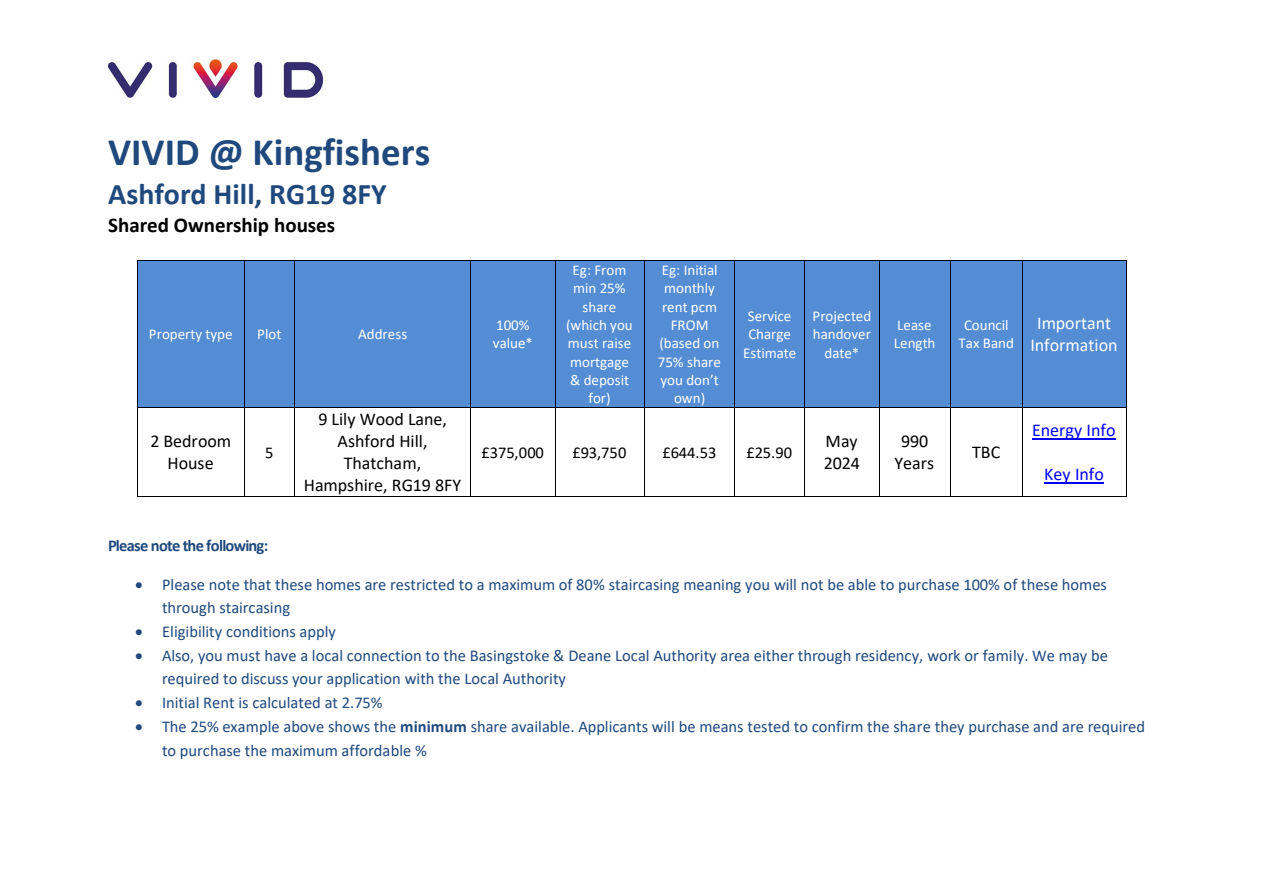
<style>
.page{position:relative;width:1263px;height:893px;background:#fff}
.page>*{position:absolute;margin:0;border:0;box-sizing:border-box;transform-origin:0 0}
.t1{font:700 39px "Calibri";color:#1f497d}
.t2{font:700 30px "Calibri";color:#1f497d}
.t3{font:700 21px "Calibri";color:#000}
.t4{font:18px/22.2px "Calibri";color:#000;text-align:center}
.t5{font:18px/21.8px "Calibri";color:#fff;text-align:center}
.t6{font:18px "Calibri";color:#00f}
.t7{font:16.5px/23.2px "Calibri";color:#1f497d}
.t8{font:16.5px "Calibri";letter-spacing:-.005em;color:#000}
.t9{font:700 16.5px "Calibri";letter-spacing:-.04em;color:#1f497d}
.t10{font:15px/18.3px "Calibri";color:#fff;text-align:center}
.s1{font-weight:700}
</style>
<div class="page">
<img style="left:108px;top:60px;width:215px;height:38px">
<div style="left:138px;top:261px;width:106px;height:146px;background:#548dd4"></div>
<div style="left:245px;top:261px;width:49px;height:146px;background:#548dd4"></div>
<div style="left:295px;top:261px;width:175px;height:146px;background:#548dd4"></div>
<div style="left:471px;top:261px;width:84px;height:146px;background:#548dd4"></div>
<div style="left:556px;top:261px;width:88px;height:146px;background:#548dd4"></div>
<div style="left:644px;top:261px;width:90px;height:146px;background:#548dd4"></div>
<div style="left:735px;top:261px;width:69px;height:146px;background:#548dd4"></div>
<div style="left:805px;top:261px;width:74px;height:146px;background:#548dd4"></div>
<div style="left:880px;top:261px;width:70px;height:146px;background:#548dd4"></div>
<div style="left:951px;top:261px;width:71px;height:146px;background:#548dd4"></div>
<div style="left:1023px;top:261px;width:103px;height:146px;background:#548dd4"></div>
<hr style="left:138px;top:260px;width:106px;height:1px;background:#000">
<hr style="left:245px;top:260px;width:49px;height:1px;background:#000">
<hr style="left:295px;top:260px;width:175px;height:1px;background:#000">
<hr style="left:471px;top:260px;width:84px;height:1px;background:#000">
<hr style="left:556px;top:260px;width:88px;height:1px;background:#000">
<hr style="left:644px;top:260px;width:90px;height:1px;background:#000">
<hr style="left:735px;top:260px;width:69px;height:1px;background:#000">
<hr style="left:805px;top:260px;width:74px;height:1px;background:#000">
<hr style="left:880px;top:260px;width:70px;height:1px;background:#000">
<hr style="left:951px;top:260px;width:71px;height:1px;background:#000">
<hr style="left:1023px;top:260px;width:103px;height:1px;background:#000">
<hr style="left:137px;top:261px;width:1px;height:146px;background:#000">
<hr style="left:244px;top:261px;width:1px;height:146px;background:#000">
<hr style="left:294px;top:261px;width:1px;height:146px;background:#000">
<hr style="left:470px;top:261px;width:1px;height:146px;background:#000">
<hr style="left:555px;top:261px;width:1px;height:146px;background:#000">
<hr style="left:644px;top:261px;width:1px;height:146px;background:#000">
<hr style="left:734px;top:261px;width:1px;height:146px;background:#000">
<hr style="left:804px;top:261px;width:1px;height:146px;background:#000">
<hr style="left:879px;top:261px;width:1px;height:146px;background:#000">
<hr style="left:950px;top:261px;width:1px;height:146px;background:#000">
<hr style="left:1022px;top:261px;width:1px;height:146px;background:#000">
<hr style="left:1126px;top:261px;width:1px;height:146px;background:#000">
<hr style="left:1032px;top:438px;width:84px;height:1px;background:#00f">
<hr style="left:1044px;top:482px;width:60px;height:1px;background:#00f">
<hr style="left:138px;top:407px;width:106px;height:1px;background:#000">
<hr style="left:245px;top:407px;width:49px;height:1px;background:#000">
<hr style="left:295px;top:407px;width:175px;height:1px;background:#000">
<hr style="left:471px;top:407px;width:84px;height:1px;background:#000">
<hr style="left:556px;top:407px;width:88px;height:1px;background:#000">
<hr style="left:644px;top:407px;width:90px;height:1px;background:#000">
<hr style="left:735px;top:407px;width:69px;height:1px;background:#000">
<hr style="left:805px;top:407px;width:74px;height:1px;background:#000">
<hr style="left:880px;top:407px;width:70px;height:1px;background:#000">
<hr style="left:951px;top:407px;width:71px;height:1px;background:#000">
<hr style="left:1023px;top:407px;width:103px;height:1px;background:#000">
<hr style="left:137px;top:408px;width:1px;height:88px;background:#000">
<hr style="left:138px;top:496px;width:106px;height:1px;background:#000">
<hr style="left:244px;top:408px;width:1px;height:88px;background:#000">
<hr style="left:245px;top:496px;width:49px;height:1px;background:#000">
<hr style="left:294px;top:408px;width:1px;height:88px;background:#000">
<hr style="left:295px;top:496px;width:175px;height:1px;background:#000">
<hr style="left:470px;top:408px;width:1px;height:88px;background:#000">
<hr style="left:471px;top:496px;width:84px;height:1px;background:#000">
<hr style="left:555px;top:408px;width:1px;height:88px;background:#000">
<hr style="left:556px;top:496px;width:88px;height:1px;background:#000">
<hr style="left:644px;top:408px;width:1px;height:88px;background:#000">
<hr style="left:644px;top:496px;width:90px;height:1px;background:#000">
<hr style="left:734px;top:408px;width:1px;height:88px;background:#000">
<hr style="left:735px;top:496px;width:69px;height:1px;background:#000">
<hr style="left:804px;top:408px;width:1px;height:88px;background:#000">
<hr style="left:805px;top:496px;width:74px;height:1px;background:#000">
<hr style="left:879px;top:408px;width:1px;height:88px;background:#000">
<hr style="left:880px;top:496px;width:70px;height:1px;background:#000">
<hr style="left:950px;top:408px;width:1px;height:88px;background:#000">
<hr style="left:951px;top:496px;width:71px;height:1px;background:#000">
<hr style="left:1022px;top:408px;width:1px;height:88px;background:#000">
<hr style="left:1023px;top:496px;width:103px;height:1px;background:#000">
<hr style="left:1126px;top:408px;width:1px;height:88px;background:#000">
<p class="t1" style="left:108px;top:136px;width:324px">VIVID @ Kingfishers</p>
<p class="t2" style="left:108px;top:182px;width:280px">Ashford Hill, RG19 8FY</p>
<p class="t3" style="left:108px;top:216px;width:229px">Shared Ownership houses</p>
<p class="t10" style="left:149px;top:326px;width:85px">Property type</p>
<p class="t10" style="left:257px;top:326px;width:26px">Plot</p>
<p class="t10" style="left:358px;top:326px;width:50px">Address</p>
<p class="t10" style="left:493px;top:317px;width:42px;text-align:left">100% value*</p>
<p class="t10" style="left:566px;top:262px;width:68px">Eg: From min 25% share (which you must raise mortgage &amp; deposit for)</p>
<p class="t10" style="left:658px;top:262px;width:64px">Eg: Initial monthly rent pcm<br>FROM (based on<br>75% share you don’t own)</p>
<p class="t10" style="left:743px;top:308px;width:55px">Service<br>Charge<br>Estimate</p>
<p class="t10" style="left:812px;top:308px;width:60px">Projected handover date*</p>
<p class="t10" style="left:894px;top:317px;width:43px;text-align:left">Lease<br>Length</p>
<p class="t10" style="left:958px;top:317px;width:57px">Council<br>Tax Band</p>
<p class="t5" style="left:1030px;top:314px;width:89px">Important<br>Information</p>
<p class="t4" style="left:150px;top:432px;width:82px">2 Bedroom<br>House</p>
<p class="t8" style="left:265px;top:445px;width:10px">5</p>
<p class="t4" style="left:304px;top:410px;width:159px">9 Lily Wood Lane,<br>Ashford Hill,<br>Thatcham,<br>Hampshire, RG19 8FY</p>
<p class="t8" style="left:482px;top:445px;width:64px">£375,000</p>
<p class="t8" style="left:572px;top:445px;width:56px">£93,750</p>
<p class="t8" style="left:662px;top:445px;width:56px">£644.53</p>
<p class="t8" style="left:746px;top:445px;width:47px">£25.90</p>
<p class="t4" style="left:824px;top:432px;width:38px;text-align:left">May<br>2024</p>
<p class="t4" style="left:895px;top:432px;width:41px">990<br>Years</p>
<p class="t4" style="left:972px;top:442px;width:30px">TBC</p>
<p class="t6" style="left:1032px;top:423px;width:85px">Energy Info</p>
<p class="t6" style="left:1044px;top:467px;width:61px">Key Info</p>
<p class="t9" style="left:108px;top:538px;width:162px">Please note the following:</p>
<p class="t7" style="left:162px;top:574px;width:946px;text-indent:-27px">• Please note that these homes are restricted to a maximum of 80% staircasing meaning you will not be able to purchase 100% of these homes through staircasing</p>
<p class="t7" style="left:135px;top:621px;width:202px">• Eligibility conditions apply</p>
<p class="t7" style="left:162px;top:645px;width:948px;text-indent:-27px">• Also, you must have a local connection to the Basingstoke &amp; Deane Local Authority area either through residency, work or family. We may be required to discuss your application with the Local Authority</p>
<p class="t7" style="left:135px;top:693px;width:249px">• Initial Rent is calculated at 2.75%</p>
<p class="t7" style="left:162px;top:717px;width:985px;text-indent:-27px">• The 25% example above shows the <span class="s1">minimum</span> share available. Applicants will be means tested to confirm the share they purchase and are required to purchase the maximum affordable %</p>
</div>
